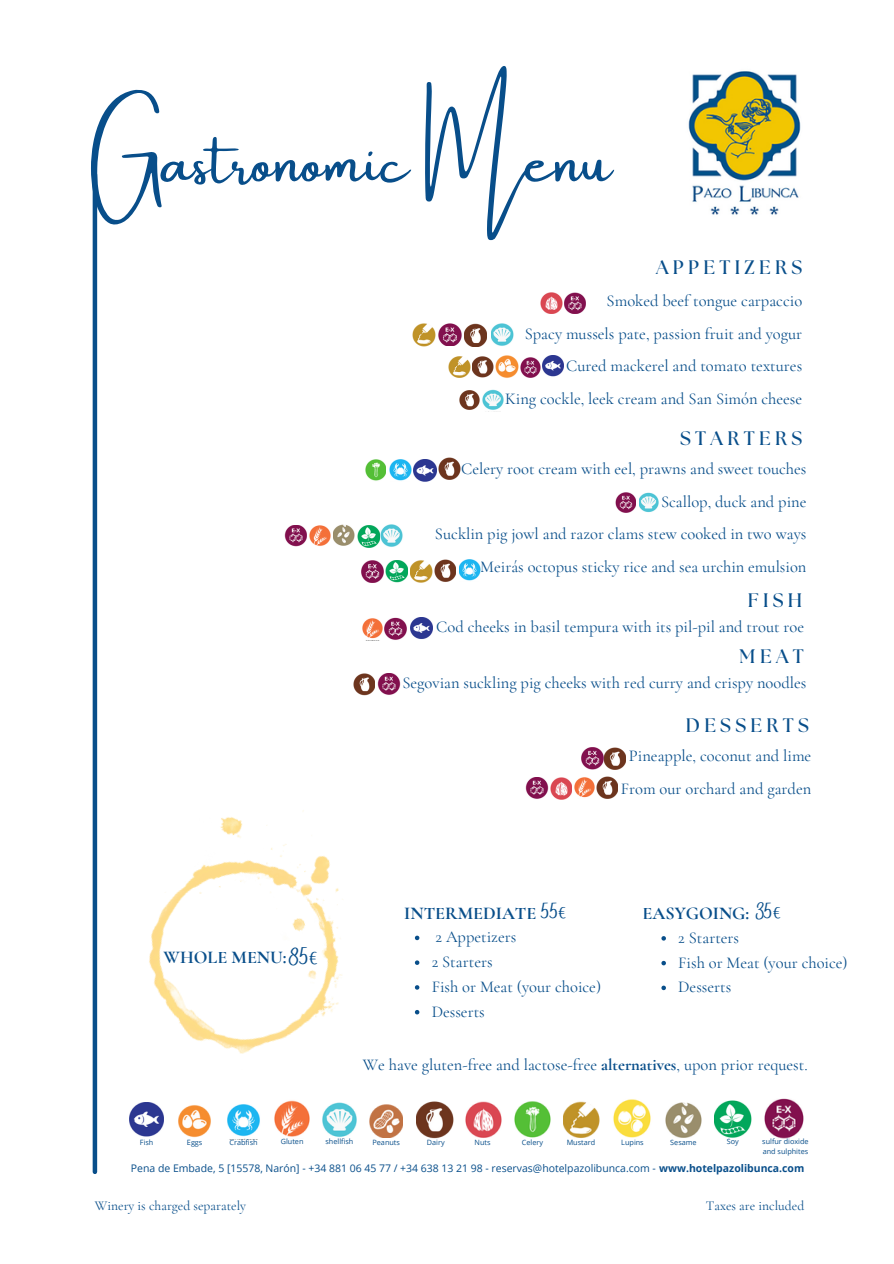
<style>
.page{position:relative;width:894px;height:1264px;background:#fff}
.page>*{position:absolute;margin:0;border:0;box-sizing:border-box;transform-origin:0 0}
.t1{font:63px "Amsterdam One";color:#084e8a}
.t2{font:700 19.5px "The Seasons";letter-spacing:.225em;color:#084e8a}
.t3{font:700 18px "Cormorant Garamond";color:#084e8a}
.t4{font:16.5px/32.7px "Cormorant Garamond";color:#084e8a;text-align:right}
.t5{font:16.5px "Amsterdam One";color:#084e8a}
.t6{font:15px "Amsterdam One";color:#084e8a}
.t7{font:13.5px "Cormorant Garamond";color:#084e8a}
.t8{font:10.5px "Open Sans";color:#084e8a}
.t9{font:7.2px "Open Sans";color:#084e8a}
.s1{font-weight:700}
</style>
<div class="page">
<img style="left:688px;top:71px;width:113px;height:144px">
<img style="left:92px;top:770px;width:251px;height:337px">
<hr style="left:93px;top:174px;width:4px;height:997px;background:#084e8a">
<img style="left:274px;top:1099px;width:35px;height:38px">
<img style="left:416px;top:1101px;width:37px;height:37px">
<img style="left:563px;top:1101px;width:36px;height:37px">
<img style="left:465px;top:1101px;width:36px;height:37px">
<img style="left:514px;top:1101px;width:36px;height:37px">
<img style="left:665px;top:1102px;width:36px;height:35px">
<img style="left:322px;top:1102px;width:34px;height:36px">
<img style="left:764px;top:1098px;width:39px;height:40px">
<img style="left:178px;top:1104px;width:33px;height:34px">
<img style="left:228px;top:1104px;width:32px;height:35px">
<img style="left:613px;top:1099px;width:38px;height:39px">
<img style="left:714px;top:1100px;width:37px;height:38px">
<img style="left:369px;top:1104px;width:34px;height:33px">
<img style="left:129px;top:1102px;width:34px;height:35px">
<svg style="left:415px;top:935px;width:4px;height:5px"></svg>
<svg style="left:415px;top:960px;width:4px;height:4px"></svg>
<svg style="left:415px;top:985px;width:4px;height:4px"></svg>
<svg style="left:415px;top:1010px;width:4px;height:4px"></svg>
<svg style="left:661px;top:936px;width:4px;height:4px"></svg>
<svg style="left:661px;top:960px;width:4px;height:5px"></svg>
<svg style="left:661px;top:985px;width:4px;height:5px"></svg>
<img style="left:564px;top:292px;width:21px;height:22px">
<img style="left:541px;top:292px;width:21px;height:22px">
<img style="left:464px;top:323px;width:23px;height:24px">
<img style="left:438px;top:323px;width:24px;height:23px">
<img style="left:491px;top:323px;width:22px;height:23px">
<img style="left:412px;top:323px;width:23px;height:24px">
<img style="left:542px;top:356px;width:21px;height:21px">
<img style="left:520px;top:357px;width:20px;height:20px">
<img style="left:495px;top:356px;width:23px;height:22px">
<img style="left:472px;top:357px;width:21px;height:21px">
<img style="left:448px;top:356px;width:22px;height:21px">
<img style="left:482px;top:390px;width:21px;height:20px">
<img style="left:459px;top:390px;width:20px;height:20px">
<img style="left:414px;top:459px;width:22px;height:23px">
<img style="left:438px;top:457px;width:23px;height:23px">
<img style="left:390px;top:459px;width:21px;height:22px">
<img style="left:365px;top:459px;width:20px;height:22px">
<img style="left:639px;top:492px;width:19px;height:21px">
<img style="left:615px;top:492px;width:20px;height:21px">
<img style="left:310px;top:525px;width:20px;height:21px">
<img style="left:285px;top:525px;width:21px;height:21px">
<img style="left:358px;top:524px;width:45px;height:24px">
<img style="left:333px;top:524px;width:21px;height:21px">
<img style="left:459px;top:559px;width:21px;height:22px">
<img style="left:434px;top:559px;width:21px;height:23px">
<img style="left:410px;top:560px;width:22px;height:22px">
<img style="left:386px;top:560px;width:21px;height:23px">
<img style="left:361px;top:560px;width:22px;height:23px">
<img style="left:411px;top:617px;width:21px;height:22px">
<img style="left:362px;top:618px;width:20px;height:21px">
<img style="left:384px;top:617px;width:22px;height:23px">
<img style="left:378px;top:673px;width:22px;height:22px">
<img style="left:353px;top:673px;width:22px;height:22px">
<img style="left:581px;top:747px;width:44px;height:22px">
<img style="left:574px;top:777px;width:20px;height:21px">
<img style="left:596px;top:776px;width:21px;height:22px">
<img style="left:550px;top:777px;width:21px;height:22px">
<img style="left:525px;top:777px;width:23px;height:22px">
<h2 class="t1" style="left:92px;top:126px;width:522px">Gastronomic Menu</h2>
<h3 class="t2" style="left:656px;top:259px;width:148px">APPETIZERS</h3>
<p class="t4" style="left:505px;top:284px;width:298px">Smoked beef tongue carpaccio<br>Spacy mussels pate, passion fruit and yogur Cured mackerel and tomato textures<br>King cockle, leek cream and San Simón cheese</p>
<p class="t2" style="left:680px;top:430px;width:124px">STARTERS</p>
<p class="t4" style="left:435px;top:452px;width:373px">Celery root cream with eel, prawns and sweet touches Scallop, duck and pine<br>Sucklin pig jowl and razor clams stew cooked in two ways Meirás octopus sticky rice and sea urchin emulsion</p>
<p class="t2" style="left:747px;top:591px;width:56px">FISH</p>
<p class="t4" style="left:436px;top:610px;width:369px">Cod cheeks in basil tempura with its pil-pil and trout roe</p>
<h2 class="t2" style="left:739px;top:647px;width:66px">MEAT</h2>
<p class="t4" style="left:402px;top:666px;width:405px">Segovian suckling pig cheeks with red curry and crispy noodles</p>
<p class="t3" style="left:164px;top:945px;width:124px">WHOLE MENU:</p>
<p class="t5" style="left:289px;top:949px;width:31px">85€</p>
<h1 class="t2" style="left:685px;top:716px;width:125px">DESSERTS</h1>
<p class="t4" style="left:620px;top:739px;width:192px;text-align:center">Pineapple, coconut and lime<br>From our orchard and garden</p>
<p class="t6" style="left:755px;top:905px;width:27px">35€</p>
<p class="t6" style="left:541px;top:905px;width:27px">55€</p>
<h2 class="t3" style="left:642px;top:902px;width:108px">EASYGOING:</h2>
<p class="t3" style="left:404px;top:902px;width:134px">INTERMEDIATE</p>
<p class="t4" style="left:435px;top:920px;width:82px">2 Appetizers</p>
<p class="t4" style="left:431px;top:945px;width:62px">2 Starters</p>
<p class="t4" style="left:431px;top:970px;width:171px">Fish or Meat (your choice)</p>
<p class="t4" style="left:431px;top:995px;width:55px">Desserts</p>
<h2 class="t4" style="left:678px;top:921px;width:62px">2 Starters</h2>
<p class="t4" style="left:678px;top:946px;width:171px">Fish or Meat (your choice)</p>
<p class="t4" style="left:678px;top:970px;width:55px">Desserts</p>
<h3 class="t4" style="left:363px;top:1048px;width:446px">We have gluten-free and lactose-free <span class="s1">alternatives</span>, upon prior request.</h3>
<p class="t9" style="left:140px;top:1137px;width:15px">Fish</p>
<p class="t9" style="left:187px;top:1137px;width:17px">Eggs</p>
<p class="t9" style="left:229px;top:1137px;width:30px">Crabfish</p>
<p class="t9" style="left:281px;top:1136px;width:24px">Gluten</p>
<h3 class="t9" style="left:325px;top:1136px;width:29px">shellfish</h3>
<p class="t9" style="left:372px;top:1137px;width:29px">Peanuts</p>
<p class="t9" style="left:427px;top:1137px;width:19px">Dairy</p>
<p class="t9" style="left:474px;top:1137px;width:17px">Nuts</p>
<p class="t9" style="left:521px;top:1137px;width:23px">Celery</p>
<p class="t9" style="left:566px;top:1137px;width:30px">Mustard</p>
<p class="t9" style="left:621px;top:1137px;width:24px">Lupins</p>
<p class="t9" style="left:670px;top:1137px;width:28px">Sesame</p>
<p class="t9" style="left:726px;top:1136px;width:14px">Soy</p>
<p class="t9" style="left:762px;top:1136px;width:48px">sulfur dioxide</p>
<p class="t9" style="left:762px;top:1146px;width:47px">and sulphites</p>
<p class="t8" style="left:131px;top:1160px;width:674px">Pena de Embade, 5 [15578, Narón] - +34 881 06 45 77 / +34 638 13 21 98 - reservas@hotelpazolibunca.com - <span class="s1">www.hotelpazolibunca.com</span></p>
<p class="t7" style="left:705px;top:1197px;width:100px">Taxes are included</p>
<p class="t7" style="left:95px;top:1197px;width:153px">Winery is charged separately</p>
</div>
